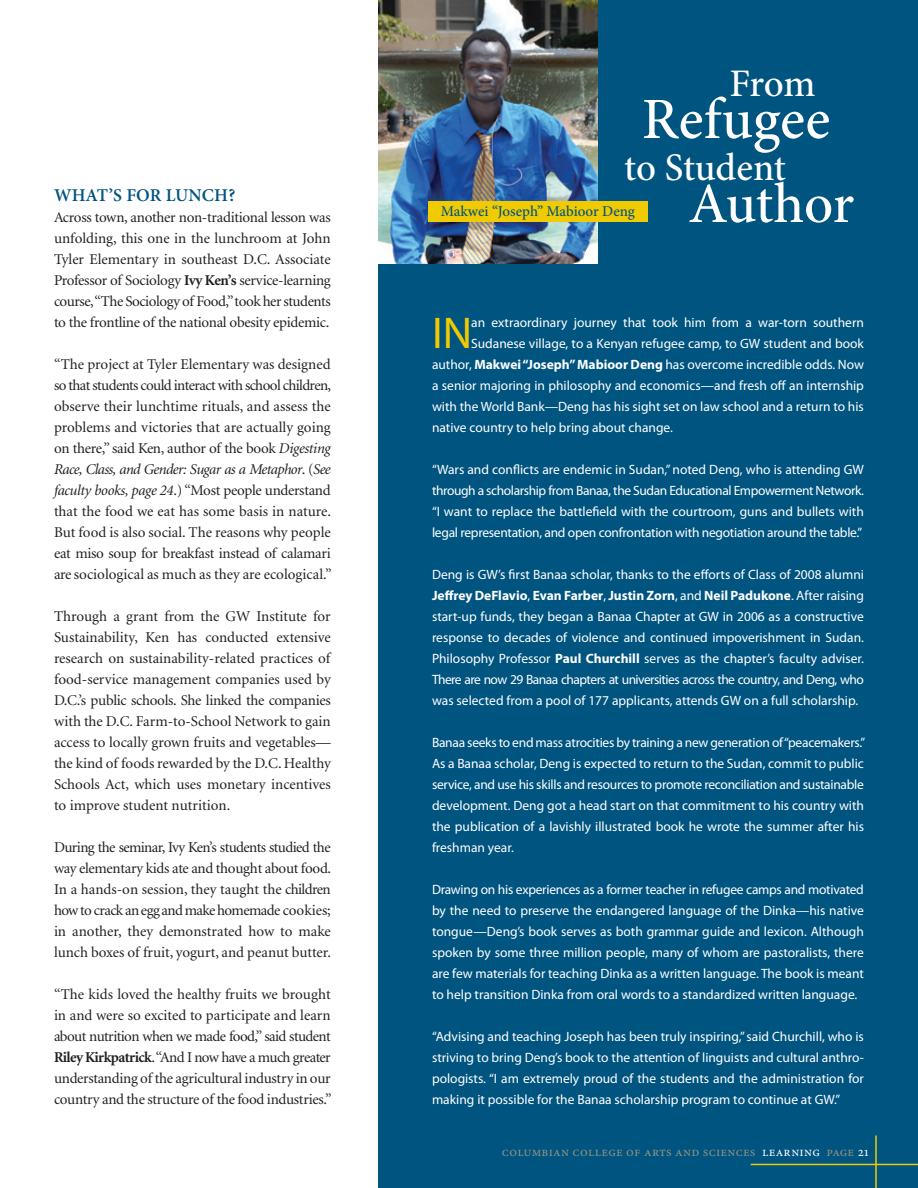
<style>
.page{position:relative;width:918px;height:1188px;background:#fff}
.page>*{position:absolute;margin:0;border:0;box-sizing:border-box;transform-origin:0 0}
.subhead_2nd_level_SE{font:500 58.5px "Minion Pro";color:#fff}
.subhead_2nd_level_SE-2{font:500 57px "Minion Pro";letter-spacing:-.01em;color:#fff}
.body_copy_sans{font:44.7px "Myriad Pro";color:#f0cb02}
.subhead_2nd_level_SE-3{font:500 39px "Minion Pro";letter-spacing:-.01em;color:#fff}
.subhead_2nd_level_SE-4{font:600 18px "Minion Pro";color:#005480}
.body_copy_serif{font:15px/21px "Minion";letter-spacing:-.01em;color:#231f20;text-align:justify}
.photo_captions{font:500 15px "Minion Pro";letter-spacing:-.005em;color:#005480}
.body_copy_sans-2{font:13.5px/21px "Myriad Pro";color:#fff;text-align:justify}
.t1{font:13.5px "Minion MM SC 367 585 9";letter-spacing:.015em;color:#959383}
.s1{font-weight:700}
.s2{font-style:italic}
.s3{color:#fff}
</style>
<div class="page">
<div style="left:378px;top:0;width:540px;height:1188px;background:#005480"></div>
<hr style="left:751px;top:1164px;width:167px;height:1px;background:#f0cb02">
<hr style="left:875px;top:1136px;width:2px;height:52px;background:#f0cb02">
<img style="left:378px;top:0;width:219px;height:264px">
<div style="left:429px;top:201px;width:219px;height:21px;background:#f0cb02"></div>
<p class="subhead_2nd_level_SE-4" style="left:54px;top:183px;width:183px">WHAT’S FOR LUNCH?</p>
<p class="body_copy_serif" style="left:54px;top:207px;width:278px">Across town, another non-traditional lesson was unfolding, this one in the lunchroom at John Tyler Elementary in southeast D.C. Associate Professor of Sociology <span class="s1">Ivy Ken’s</span> service-learning course, “The Sociology of Food,” took her students to the frontline of the national obesity epidemic.</p>
<p class="body_copy_serif" style="left:54px;top:354px;width:279px">“The project at Tyler Elementary was designed so that students could interact with school children, observe their lunchtime rituals, and assess the problems and victories that are actually going on there,” said Ken, author of the book <span class="s2">Digesting Race, Class, and Gender: Sugar as a Metaphor</span>. (<span class="s2">See faculty books, page 24</span>.) “Most people understand that the food we eat has some basis in nature.<br>But food is also social. The reasons why people eat miso soup for breakfast instead of calamari are sociological as much as they are ecological.”</p>
<p class="body_copy_serif" style="left:54px;top:606px;width:278px">Through a grant from the GW Institute for Sustainability, Ken has conducted extensive research on sustainability-related practices of food-service management companies used by D.C.’s public schools. She linked the companies with the D.C. Farm-to-School Network to gain access to locally grown fruits and vegetables— the kind of foods rewarded by the D.C. Healthy Schools Act, which uses monetary incentives to improve student nutrition.</p>
<p class="body_copy_serif" style="left:54px;top:837px;width:279px">During the seminar, Ivy Ken’s students studied the way elementary kids ate and thought about food.<br>In a hands-on session, they taught the children how to crack an egg and make homemade cookies; in another, they demonstrated how to make lunch boxes of fruit, yogurt, and peanut butter.</p>
<p class="body_copy_serif" style="left:54px;top:984px;width:279px">“The kids loved the healthy fruits we brought in and were so excited to participate and learn about nutrition when we made food,” said student <span class="s1">Riley Kirkpatrick</span>. “And I now have a much greater understanding of the agricultural industry in our country and the structure of the food industries.”</p>
<p class="subhead_2nd_level_SE-3" style="left:730px;top:57px;width:88px">From</p>
<p class="subhead_2nd_level_SE" style="left:642px;top:80px;width:190px">Refugee</p>
<p class="subhead_2nd_level_SE-3" style="left:624px;top:141px;width:163px">to Student</p>
<p class="subhead_2nd_level_SE-2" style="left:688px;top:165px;width:167px">Author</p>
<p class="photo_captions" style="left:441px;top:201px;width:196px">Makwei “Joseph” Mabioor Deng</p>
<p class="body_copy_sans" style="left:432px;top:305px;width:42px">IN</p>
<p class="body_copy_sans-2" style="left:471px;top:312px;width:394px">an extraordinary journey that took him from a war-torn southern</p>
<p class="body_copy_sans-2" style="left:471px;top:333px;width:394px">Sudanese village, to a Kenyan refugee camp, to GW student and book</p>
<p class="body_copy_sans-2" style="left:432px;top:354px;width:434px">author, <span class="s1">Makwei “Joseph” Mabioor Deng</span> has overcome incredible odds. Now</p>
<p class="body_copy_sans-2" style="left:432px;top:375px;width:434px">a senior majoring in philosophy and economics—and fresh off an internship</p>
<p class="body_copy_sans-2" style="left:432px;top:396px;width:433px">with the World Bank—Deng has his sight set on law school and a return to his</p>
<p class="body_copy_sans-2" style="left:432px;top:417px;width:242px">native country to help bring about change.</p>
<p class="body_copy_sans-2" style="left:432px;top:459px;width:434px">“Wars and conflicts are endemic in Sudan,” noted Deng, who is attending GW through a scholarship from Banaa, the Sudan Educational Empowerment Network. “I want to replace the battlefield with the courtroom, guns and bullets with legal representation, and open confrontation with negotiation around the table.”</p>
<p class="body_copy_sans-2" style="left:432px;top:564px;width:434px">Deng is GW’s first Banaa scholar, thanks to the efforts of Class of 2008 alumni <span class="s1">Jeffrey DeFlavio</span>, <span class="s1">Evan Farber</span>, <span class="s1">Justin Zorn</span>, and <span class="s1">Neil Padukone</span>. After raising start-up funds, they began a Banaa Chapter at GW in 2006 as a constructive response to decades of violence and continued impoverishment in Sudan.<br>Philosophy Professor <span class="s1">Paul Churchill</span> serves as the chapter’s faculty adviser.<br>There are now 29 Banaa chapters at universities across the country, and Deng, who was selected from a pool of 177 applicants, attends GW on a full scholarship.</p>
<p class="body_copy_sans-2" style="left:432px;top:732px;width:435px">Banaa seeks to end mass atrocities by training a new generation of “peacemakers.” As a Banaa scholar, Deng is expected to return to the Sudan, commit to public service, and use his skills and resources to promote reconciliation and sustainable development. Deng got a head start on that commitment to his country with the publication of a lavishly illustrated book he wrote the summer after his freshman year.</p>
<p class="body_copy_sans-2" style="left:432px;top:879px;width:433px">Drawing on his experiences as a former teacher in refugee camps and motivated by the need to preserve the endangered language of the Dinka—his native tongue—Deng’s book serves as both grammar guide and lexicon. Although spoken by some three million people, many of whom are pastoralists, there are few materials for teaching Dinka as a written language. The book is meant to help transition Dinka from oral words to a standardized written language.</p>
<p class="body_copy_sans-2" style="left:432px;top:1026px;width:434px">“Advising and teaching Joseph has been truly inspiring,” said Churchill, who is striving to bring Deng’s book to the attention of linguists and cultural anthro&shy;pologists. “I am extremely proud of the students and the administration for making it possible for the Banaa scholarship program to continue at GW.”</p>
<p class="t1" style="left:502px;top:1144px;width:368px">columbian college of arts and sciences <span class="s3">learning</span> page <span class="s3">21</span></p>
</div>
